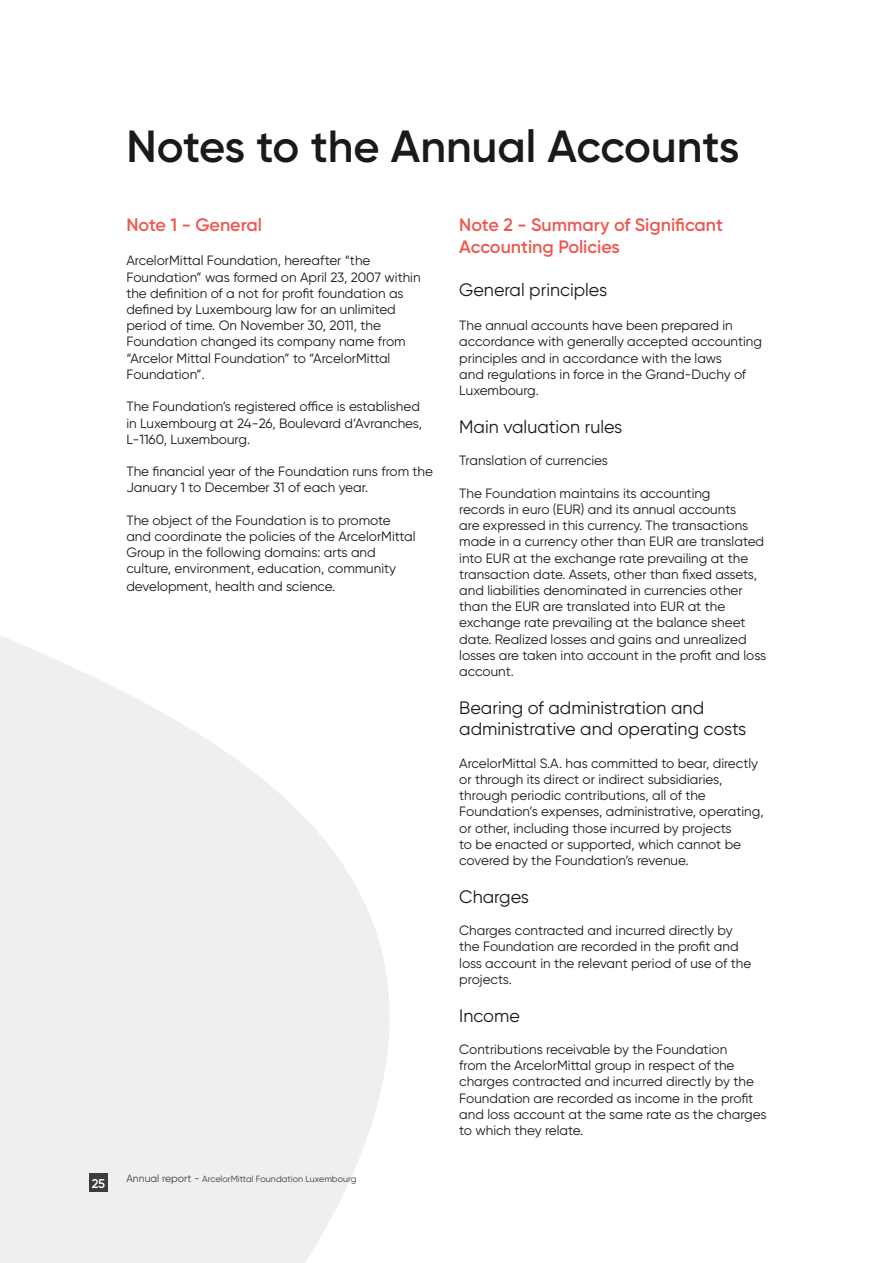
<style>
.page{position:relative;width:893px;height:1263px;background:#fff}
.page>*{position:absolute;margin:0;border:0;box-sizing:border-box;transform-origin:0 0}
.t1{font:600 45px "Gilroy";color:#1a1a1a}
.t2{font:18px/21.6px "Gilroy";color:#1a1a1a}
.t3{font:600 18px/21.6px "Gilroy";color:#eb5a52}
.t4{font:13.5px/16.2px "Gilroy";color:#1a1a1a}
.t5{font:600 12.75px "Gilroy";color:#fff}
.t6{font:9px "Gilroy";color:#3c3c3b}
.s1{font-size:10.5px}
</style>
<div class="page">
<svg style="left:0;top:635px;width:390px;height:628px;fill:#efefef"></svg>
<div style="left:89px;top:1174px;width:19px;height:18px;background:#3c3c3b"></div>
<h1 class="t1" style="left:126px;top:119px;width:615px">Notes to the Annual Accounts</h1>
<h2 class="t3" style="left:126px;top:214px;width:137px">Note 1 - General</h2>
<p class="t4" style="left:126px;top:252px;width:296px">ArcelorMittal Foundation, hereafter “the Foundation” was formed on April 23, 2007 within the definition of a not for profit foundation as defined by Luxembourg law for an unlimited period of time. On November 30, 2011, the Foundation changed its company name from “Arcelor Mittal Foundation” to “ArcelorMittal Foundation”.</p>
<p class="t4" style="left:126px;top:398px;width:297px">The Foundation’s registered office is established in Luxembourg at 24-26, Boulevard d’Avranches,<br>L-1160, Luxembourg.</p>
<p class="t4" style="left:126px;top:463px;width:308px">The financial year of the Foundation runs from the<br>January 1 to December 31 of each year.</p>
<p class="t4" style="left:126px;top:512px;width:291px">The object of the Foundation is to promote and coordinate the policies of the ArcelorMittal Group in the following domains: arts and culture, environment, education, community</p>
<p class="t4" style="left:126px;top:578px;width:211px">development, health and science.</p>
<p class="t5" style="left:92px;top:1176px;width:15px">25</p>
<p class="t6" style="left:126px;top:1173px;width:232px"><span class="s1">Annual report -</span> ArcelorMittal Foundation Luxembourg</p>
<h2 class="t3" style="left:459px;top:214px;width:265px">Note 2 - Summary of Significant<br>Accounting Policies</h2>
<h2 class="t2" style="left:459px;top:279px;width:150px">General principles</h2>
<p class="t4" style="left:459px;top:317px;width:304px">The annual accounts have been prepared in accordance with generally accepted accounting principles and in accordance with the laws<br>and regulations in force in the Grand-Duchy of Luxembourg.</p>
<h2 class="t2" style="left:459px;top:416px;width:165px">Main valuation rules</h2>
<p class="t4" style="left:459px;top:452px;width:150px">Translation of currencies</p>
<p class="t4" style="left:459px;top:485px;width:308px">The Foundation maintains its accounting<br>records in euro (EUR) and its annual accounts<br>are expressed in this currency. The transactions made in a currency other than EUR are translated into EUR at the exchange rate prevailing at the transaction date. Assets, other than fixed assets, and liabilities denominated in currencies other than the EUR are translated into EUR at the exchange rate prevailing at the balance sheet date. Realized losses and gains and unrealized losses are taken into account in the profit and loss account.</p>
<h2 class="t2" style="left:459px;top:696px;width:289px">Bearing of administration and administrative and operating costs</h2>
<p class="t4" style="left:459px;top:755px;width:306px">ArcelorMittal S.A. has committed to bear, directly or through its direct or indirect subsidiaries, through periodic contributions, all of the Foundation’s expenses, administrative, operating, or other, including those incurred by projects<br>to be enacted or supported, which cannot be covered by the Foundation’s revenue.</p>
<h2 class="t2" style="left:459px;top:885px;width:71px">Charges</h2>
<p class="t4" style="left:459px;top:922px;width:293px">Charges contracted and incurred directly by the Foundation are recorded in the profit and loss account in the relevant period of use of the projects.</p>
<h2 class="t2" style="left:459px;top:1004px;width:62px">Income</h2>
<p class="t4" style="left:459px;top:1041px;width:309px">Contributions receivable by the Foundation<br>from the ArcelorMittal group in respect of the charges contracted and incurred directly by the Foundation are recorded as income in the profit and loss account at the same rate as the charges to which they relate.</p>
</div>
